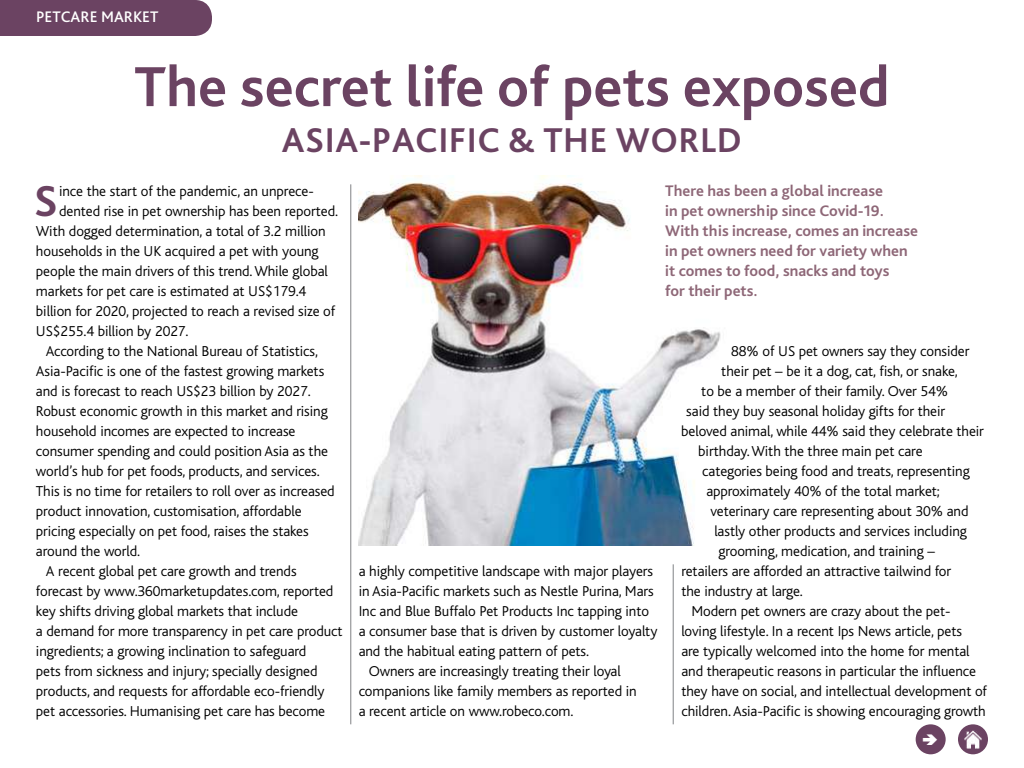
<style>
.page{position:relative;width:1024px;height:768px;background:#fff}
.page>*{position:absolute;margin:0;border:0;box-sizing:border-box;transform-origin:0 0}
.t1{font:700 59px "Bliss Pro";color:#6b4362}
.t2{font:700 45.3px "Bliss Pro";color:#6b4362}
.t3{font:700 36px "Bliss Pro";letter-spacing:.015em;color:#6b4362}
.t4{font:700 16px/20px "Bliss Pro";color:#8e6777}
.t5{font:500 16px "Bliss Pro";color:#fff}
.t6{font:300 15px "Bliss";letter-spacing:-.005em;color:#000}
</style>
<div class="page">
<div style="left:0;top:0;width:212px;height:36px;background:#6b4362"></div>
<img style="left:359px;top:176px;width:362px;height:369px">
<div style="left:916px;top:724px;width:30px;height:30px;background:#6b4362;border-radius:50%"></div>
<div style="left:958px;top:724px;width:30px;height:30px;background:#6b4362;border-radius:50%"></div>
<img style="left:964px;top:730px;width:18px;height:18px">
<hr style="left:673px;top:564px;width:1px;height:160px;background:#808285">
<hr style="left:351px;top:184px;width:1px;height:540px;background:#808285">
<p class="t5" style="left:36px;top:6px;width:124px">PETCARE MARKET</p>
<h1 class="t1" style="left:134px;top:50px;width:757px">The secret life of pets exposed</h1>
<h3 class="t3" style="left:282px;top:118px;width:462px">Asia-Pacific &amp; the world</h3>
<h2 class="t2" style="left:34px;top:173px;width:26px">S</h2>
<p class="t6" style="left:59px;top:183px;width:255px">ince the start of the pandemic, an unprece-</p>
<p class="t6" style="left:59px;top:203px;width:281px">dented rise in pet ownership has been reported.</p>
<p class="t6" style="left:36px;top:223px;width:291px">With dogged determination, a total of 3.2 million</p>
<p class="t6" style="left:36px;top:243px;width:284px">households in the UK acquired a pet with young</p>
<p class="t6" style="left:36px;top:263px;width:293px">people the main drivers of this trend. While global</p>
<p class="t6" style="left:36px;top:283px;width:272px">markets for pet care is estimated at US$179.4</p>
<p class="t6" style="left:36px;top:303px;width:301px">billion for 2020, projected to reach a revised size of</p>
<p class="t6" style="left:36px;top:323px;width:154px">US$255.4 billion by 2027.</p>
<p class="t6" style="left:46px;top:343px;width:273px">According to the National Bureau of Statistics,</p>
<p class="t6" style="left:36px;top:363px;width:290px">Asia-Pacific is one of the fastest growing markets</p>
<p class="t6" style="left:36px;top:383px;width:276px">and is forecast to reach US$23 billion by 2027.</p>
<p class="t6" style="left:36px;top:403px;width:293px">Robust economic growth in this market and rising</p>
<p class="t6" style="left:36px;top:423px;width:261px">household incomes are expected to increase</p>
<p class="t6" style="left:36px;top:443px;width:294px">consumer spending and could position Asia as the</p>
<p class="t6" style="left:36px;top:463px;width:285px">world’s hub for pet foods, products, and services.</p>
<p class="t6" style="left:36px;top:483px;width:300px">This is no time for retailers to roll over as increased</p>
<p class="t6" style="left:36px;top:503px;width:267px">product innovation, customisation, affordable</p>
<p class="t6" style="left:36px;top:523px;width:274px">pricing especially on pet food, raises the stakes</p>
<p class="t6" style="left:36px;top:543px;width:106px">around the world.</p>
<p class="t6" style="left:46px;top:563px;width:252px">A recent global pet care growth and trends</p>
<p class="t6" style="left:36px;top:583px;width:299px">forecast by www.360marketupdates.com, reported</p>
<p class="t6" style="left:36px;top:603px;width:264px">key shifts driving global markets that include</p>
<p class="t6" style="left:36px;top:623px;width:308px">a demand for more transparency in pet care product</p>
<p class="t6" style="left:36px;top:643px;width:272px">ingredients; a growing inclination to safeguard</p>
<p class="t6" style="left:36px;top:663px;width:283px">pets from sickness and injury; specially designed</p>
<p class="t6" style="left:36px;top:683px;width:290px">products, and requests for affordable eco-friendly</p>
<p class="t6" style="left:36px;top:703px;width:291px">pet accessories. Humanising pet care has become</p>
<p class="t4" style="left:665px;top:180px;width:254px">There has been a global increase<br>in pet ownership since Covid-19.<br>With this increase, comes an increase in pet owners need for variety when it comes to food, snacks and toys<br>for their pets.</p>
<p class="t6" style="left:359px;top:563px;width:296px">a highly competitive landscape with major players</p>
<p class="t6" style="left:359px;top:583px;width:296px">in Asia-Pacific markets such as Nestle Purina, Mars</p>
<p class="t6" style="left:359px;top:603px;width:292px">Inc and Blue Buffalo Pet Products Inc tapping into</p>
<p class="t6" style="left:359px;top:623px;width:300px">a consumer base that is driven by customer loyalty</p>
<p class="t6" style="left:359px;top:643px;width:232px">and the habitual eating pattern of pets.</p>
<p class="t6" style="left:369px;top:663px;width:254px">Owners are increasingly treating their loyal</p>
<p class="t6" style="left:359px;top:683px;width:280px">companions like family members as reported in</p>
<p class="t6" style="left:359px;top:703px;width:216px">a recent article on www.robeco.com.</p>
<p class="t6" style="left:731px;top:343px;width:240px">88% of US pet owners say they consider</p>
<p class="t6" style="left:721px;top:363px;width:238px">their pet – be it a dog, cat, fish, or snake,</p>
<p class="t6" style="left:701px;top:383px;width:248px">to be a member of their family. Over 54%</p>
<p class="t6" style="left:686px;top:403px;width:260px">said they buy seasonal holiday gifts for their</p>
<p class="t6" style="left:681px;top:423px;width:304px">beloved animal, while 44% said they celebrate their</p>
<p class="t6" style="left:698px;top:443px;width:226px">birthday. With the three main pet care</p>
<p class="t6" style="left:702px;top:463px;width:269px">categories being food and treats, representing</p>
<p class="t6" style="left:706px;top:483px;width:235px">approximately 40% of the total market;</p>
<p class="t6" style="left:710px;top:503px;width:260px">veterinary care representing about 30% and</p>
<p class="t6" style="left:714px;top:523px;width:254px">lastly other products and services including</p>
<p class="t6" style="left:718px;top:543px;width:218px">grooming, medication, and training –</p>
<p class="t6" style="left:681px;top:563px;width:271px">retailers are afforded an attractive tailwind for</p>
<p class="t6" style="left:681px;top:583px;width:123px">the industry at large.</p>
<p class="t6" style="left:691px;top:603px;width:261px">Modern pet owners are crazy about the pet-</p>
<p class="t6" style="left:681px;top:623px;width:282px">loving lifestyle. In a recent Ips News article, pets</p>
<p class="t6" style="left:681px;top:643px;width:290px">are typically welcomed into the home for mental</p>
<p class="t6" style="left:681px;top:663px;width:296px">and therapeutic reasons in particular the influence</p>
<p class="t6" style="left:681px;top:683px;width:307px">they have on social, and intellectual development of</p>
<p class="t6" style="left:681px;top:703px;width:306px">children. Asia-Pacific is showing encouraging growth</p>
</div>
